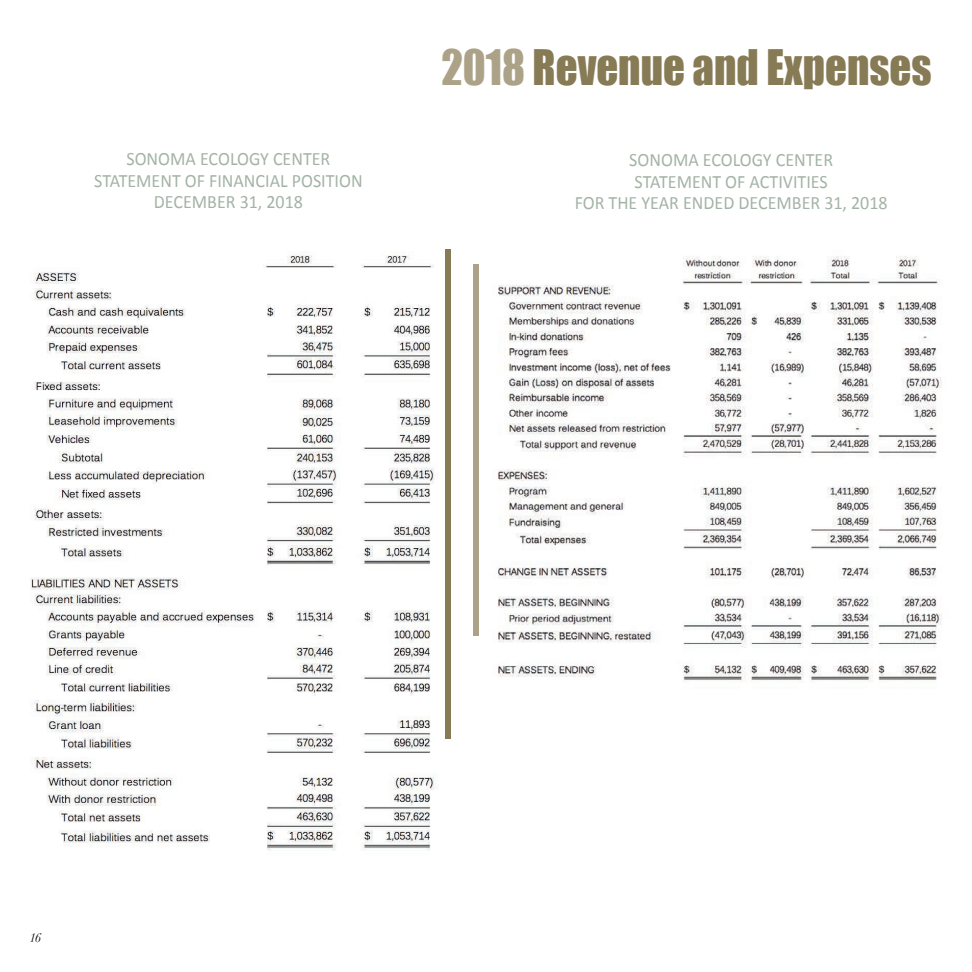
<style>
.page{position:relative;width:972px;height:972px;background:#fff}
.page>*{position:absolute;margin:0;border:0;box-sizing:border-box;transform-origin:0 0}
.t1{font:45px "Impact";color:#877b55;scale:.95 1}
.t2{font:18.9px/21.6px "Calibri";color:rgb(103 129 107/.6);text-align:center;scale:.95 1}
.t3{font:italic 12.6px "Didot";color:#050504;scale:.95 1}
.s1{color:rgb(135 123 85/.7)}
</style>
<div class="page">
<img style="left:498px;top:256px;width:444px;height:427px">
<img style="left:30px;top:249px;width:421px;height:602px">
<div style="left:445px;top:250px;width:5px;height:489px;background:#877b55"></div>
<div style="left:473px;top:264px;width:6px;height:372px;background:#aba288"></div>
<h1 class="t1" style="left:441px;top:33px;width:518px"><span class="s1">2018</span> Revenue and Expenses</h1>
<p class="t2" style="left:94px;top:148px;width:284px">SONOMA ECOLOGY CENTER<br>STATEMENT OF FINANCIAL POSITION<br>DECEMBER 31, 2018</p>
<p class="t2" style="left:575px;top:149px;width:331px">SONOMA ECOLOGY CENTER<br>STATEMENT OF ACTIVITIES<br>FOR THE YEAR ENDED DECEMBER 31, 2018</p>
<p class="t3" style="left:30px;top:930px;width:14px">16</p>
</div>
